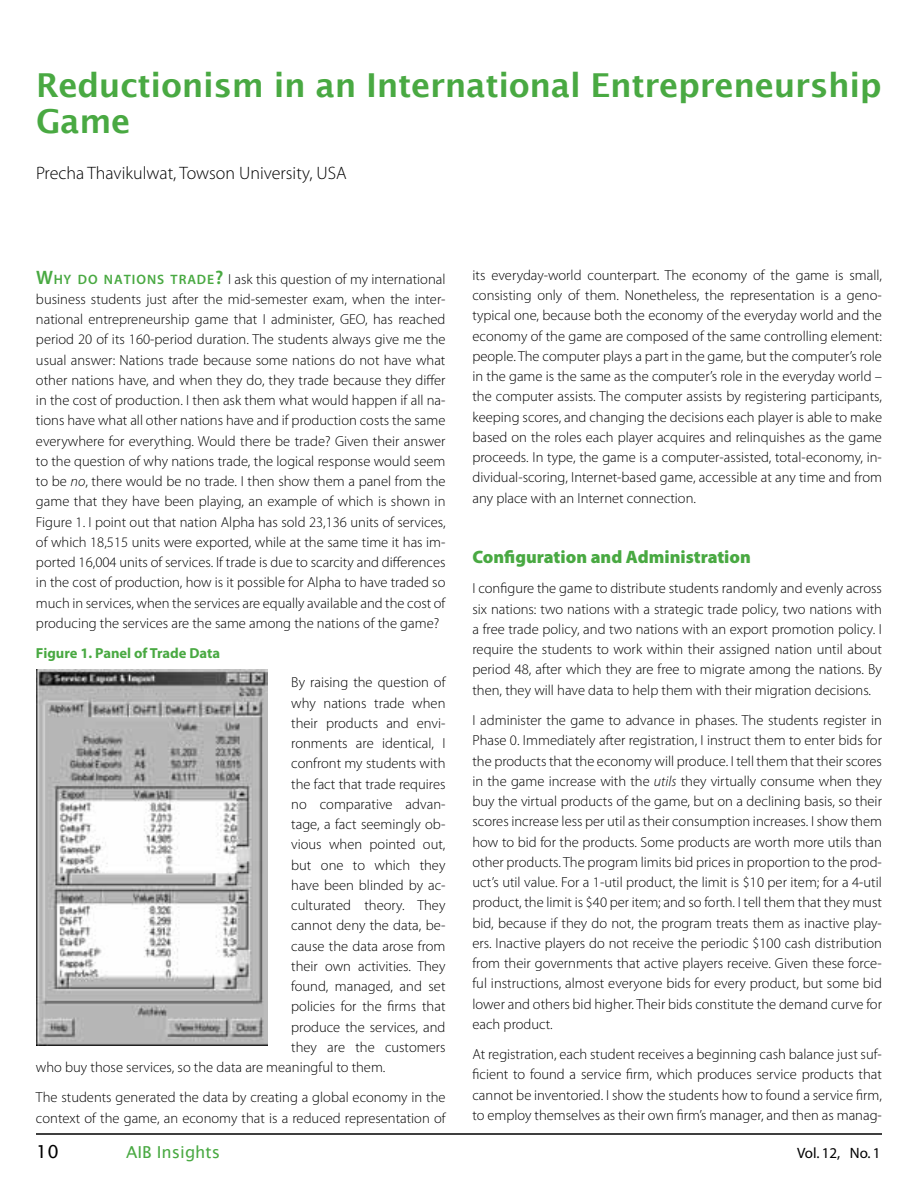
<style>
.page{position:relative;width:918px;height:1188px;background:#fff}
.page>*{position:absolute;margin:0;border:0;box-sizing:border-box;transform-origin:0 0}
.t1{font:600 33px/36px "Lucida Sans";letter-spacing:-.01em;color:#49a942}
.t2{font:300 18px "Myriad Pro";color:#000}
.t3{font:900 18px "Myriad Pro";color:#49a942}
.t4{font:18px "Lucida Sans";color:#000}
.t5{font:16.5px "Lucida Sans";color:#49a942}
.t6{font:15px "Myriad";color:#000}
.t7{font:300 14.55px/20.2px "Myriad Pro";color:#000;text-align:justify}
.t8{font:700 14.55px "Myriad Pro";color:#49a942}
.s1{font-weight:600;font-size:19.5px;color:#49a942}
.s2{font-weight:600;font-size:13.65px;color:#49a942}
.s3{font-style:italic}
</style>
<div class="page">
<hr style="left:36px;top:1133px;width:846px;height:2px;background:#000">
<img style="left:36px;top:670px;width:231px;height:375px">
<h1 class="t1" style="left:36px;top:68px;width:847px">Reductionism in an International Entrepreneurship<br>Game</h1>
<p class="t2" style="left:36px;top:163px;width:312px">Precha Thavikulwat, Towson University, USA</p>
<p class="t7" style="left:36px;top:268px;width:411px"><span class="s1">W</span><span class="s2">HY DO NATI ONS TRADE</span><span class="s1">?</span> I ask this question of my international business students just after the mid-semester exam, when the inter&shy;national entrepreneurship game that I administer, GEO, has reached period 20 of its 160-period duration. The students always give me the usual answer: Nations trade because some nations do not have what other nations have, and when they do, they trade because they differ in the cost of production. I then ask them what would happen if all na&shy;tions have what all other nations have and if production costs the same everywhere for everything. Would there be trade? Given their answer to the question of why nations trade, the logical response would seem to be <span class="s3">no</span>, there would be no trade. I then show them a panel from the game that they have been playing, an example of which is shown in Figure 1. I point out that nation Alpha has sold 23,136 units of services, of which 18,515 units were exported, while at the same time it has im&shy;ported 16,004 units of services. If trade is due to scarcity and differences in the cost of production, how is it possible for Alpha to have traded so much in services, when the services are equally available and the cost of producing the services are the same among the nations of the game?</p>
<p class="t8" style="left:36px;top:644px;width:186px">Figure 1. Panel of Trade Data</p>
<p class="t7" style="left:291px;top:672px;width:156px">By raising the question of</p>
<p class="t7" style="left:291px;top:692px;width:156px">why nations trade when</p>
<p class="t7" style="left:291px;top:713px;width:156px">their products and envi-</p>
<p class="t7" style="left:291px;top:733px;width:156px">ronments are identical, I</p>
<p class="t7" style="left:291px;top:753px;width:156px">confront my students with</p>
<p class="t7" style="left:291px;top:774px;width:156px">the fact that trade requires</p>
<p class="t7" style="left:291px;top:794px;width:156px">no comparative advan-</p>
<p class="t7" style="left:291px;top:814px;width:156px">tage, a fact seemingly ob-</p>
<p class="t7" style="left:291px;top:834px;width:156px">vious when pointed out,</p>
<p class="t7" style="left:291px;top:855px;width:156px">but one to which they</p>
<p class="t7" style="left:291px;top:875px;width:156px">have been blinded by ac-</p>
<p class="t7" style="left:291px;top:895px;width:156px">culturated theory. They</p>
<p class="t7" style="left:291px;top:915px;width:156px">cannot deny the data, be-</p>
<p class="t7" style="left:291px;top:936px;width:156px">cause the data arose from</p>
<p class="t7" style="left:291px;top:956px;width:156px">their own activities. They</p>
<p class="t7" style="left:291px;top:976px;width:156px">found, managed, and set</p>
<p class="t7" style="left:291px;top:996px;width:156px">policies for the firms that</p>
<p class="t7" style="left:291px;top:1017px;width:156px">produce the services, and</p>
<p class="t7" style="left:291px;top:1037px;width:156px">they are the customers</p>
<p class="t7" style="left:36px;top:1057px;width:351px">who buy those services, so the data are meaningful to them.</p>
<p class="t7" style="left:36px;top:1087px;width:411px">The students generated the data by creating a global economy in the context of the game, an economy that is a reduced representation of</p>
<p class="t7" style="left:472px;top:265px;width:411px">its everyday-world counterpart. The economy of the game is small, consisting only of them. Nonetheless, the representation is a geno&shy;typical one, because both the economy of the everyday world and the economy of the game are composed of the same controlling element: people. The computer plays a part in the game, but the computer’s role in the game is the same as the computer’s role in the everyday world – the computer assists. The computer assists by registering participants, keeping scores, and changing the decisions each player is able to make based on the roles each player acquires and relinquishes as the game proceeds. In type, the game is a computer-assisted, total-economy, in&shy;dividual-scoring, Internet-based game, accessible at any time and from any place with an Internet connection.</p>
<p class="t3" style="left:472px;top:545px;width:280px">Configuration and Administration</p>
<p class="t7" style="left:472px;top:578px;width:411px">I configure the game to distribute students randomly and evenly across six nations: two nations with a strategic trade policy, two nations with a free trade policy, and two nations with an export promotion policy. I require the students to work within their assigned nation until about period 48, after which they are free to migrate among the nations. By then, they will have data to help them with their migration decisions.</p>
<p class="t7" style="left:472px;top:710px;width:411px">I administer the game to advance in phases. The students register in Phase 0. Immediately after registration, I instruct them to enter bids for the products that the economy will produce. I tell them that their scores in the game increase with the <span class="s3">utils</span> they virtually consume when they buy the virtual products of the game, but on a declining basis, so their scores increase less per util as their consumption increases. I show them how to bid for the products. Some products are worth more utils than other products. The program limits bid prices in proportion to the prod&shy;uct’s util value. For a 1-util product, the limit is $10 per item; for a 4-util product, the limit is $40 per item; and so forth. I tell them that they must bid, because if they do not, the program treats them as inactive play&shy;ers. Inactive players do not receive the periodic $100 cash distribution from their governments that active players receive. Given these force&shy;ful instructions, almost everyone bids for every product, but some bid lower and others bid higher. Their bids constitute the demand curve for each product.</p>
<p class="t7" style="left:472px;top:1044px;width:411px">At registration, each student receives a beginning cash balance just suf&shy;ficient to found a service firm, which produces service products that cannot be inventoried. I show the students how to found a service firm, to employ themselves as their own firm’s manager, and then as manag-</p>
<p class="t4" style="left:36px;top:1142px;width:24px">10</p>
<p class="t5" style="left:126px;top:1143px;width:96px">AIB Insights</p>
<p class="t6" style="left:797px;top:1146px;width:85px">Vol. 12, No. 1</p>
</div>
